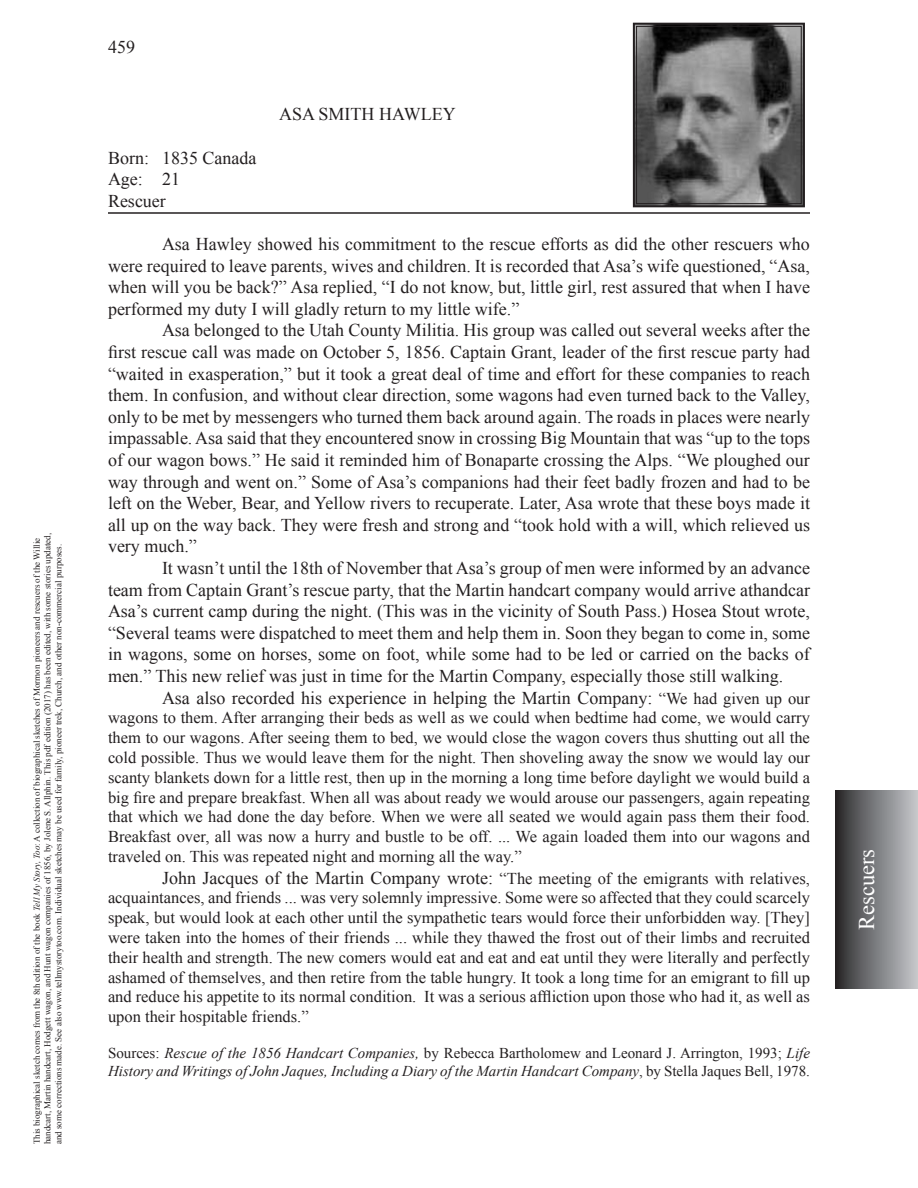
<style>
.page{position:relative;width:918px;height:1188px;background:#fff}
.page>*{position:absolute;margin:0;border:0;box-sizing:border-box;transform-origin:0 0}
.t1{font:22.5px "Times New Roman";color:#fff}
.t2{font:18px/21.6px "Times New Roman";color:#231f20;text-align:justify}
.t3{font:16.5px/19.8px "Times New Roman";color:#231f20;text-align:justify}
.t4{font:italic 15px/18px "Times New Roman";color:#231f20}
.t5{font:9px/10.8px "Times New Roman";color:#231f20}
.s1{font-style:italic}
.s2{font-size:16.5px}
.s3{font-size:18px}
.s4{font-style:normal}
</style>
<div class="page">
<div style="left:836px;top:791px;width:82px;height:197px;background:linear-gradient(to right,#2d2d2e,#c7c9cd)"></div>
<hr style="left:108px;top:212px;width:702px;height:2px;background:#231f20">
<svg style="left:632px;top:22px;width:173px;height:186px;background:#636262"></svg>
<div style="left:636px;top:26px;width:166px;height:178px;border:1px solid #231f20"></div>
<p class="t5" style="left:31px;top:1144px;width:613px;rotate:-90deg">This biographical sketch comes from the 8th edition of the book <span class="s1">Tell My Story, Too</span>: A collection of biographical sketches of Mormon pioneers and rescuers of the Willie handcart, Martin handcart, Hodgett wagon, and Hunt wagon companies of 1856, by Jolene S. Allphin. This pdf edition (2017) has been edited, with some stories updated, and some corrections made. See also www.tellmystorytoo.com. Individual sketches may be used for family, pioneer trek, Church, and other non-commercial purposes.</p>
<p class="t2" style="left:108px;top:36px;width:28px">459</p>
<p class="t2" style="left:279px;top:103px;width:178px">ASA SMITH HAWLEY</p>
<p class="t2" style="left:108px;top:147px;width:150px">Born: 1835 Canada</p>
<p class="t2" style="left:108px;top:168px;width:73px">Age: 21</p>
<p class="t2" style="left:108px;top:190px;width:59px">Rescuer</p>
<p class="t2" style="left:108px;top:233px;width:704px;text-indent:54px">Asa Hawley showed his commitment to the rescue efforts as did the other rescuers who were required to leave parents, wives and children. It is recorded that Asa’s wife questioned, “Asa, when will you be back?” Asa replied, “I do not know, but, little girl, rest assured that when I have performed my duty I will gladly return to my little wife.”</p>
<p class="t2" style="left:108px;top:319px;width:704px;text-indent:54px">Asa belonged to the Utah County Militia. His group was called out several weeks after the first rescue call was made on October 5, 1856. Captain Grant, leader of the first rescue party had “waited in exasperation,” but it took a great deal of time and effort for these companies to reach them. In confusion, and without clear direction, some wagons had even turned back to the Valley, only to be met by messengers who turned them back around again. The roads in places were nearly impassable. Asa said that they encountered snow in crossing Big Mountain that was “up to the tops of our wagon bows.” He said it reminded him of Bonaparte crossing the Alps. “We ploughed our way through and went on.” Some of Asa’s companions had their feet badly frozen and had to be left on the Weber, Bear, and Yellow rivers to recuperate. Later, Asa wrote that these boys made it all up on the way back. They were fresh and strong and “took hold with a will, which relieved us very much.”</p>
<p class="t2" style="left:108px;top:557px;width:704px;text-indent:54px">It wasn’t until the 18th of November that Asa’s group of men were informed by an advance team from Captain Grant’s rescue party, that the Martin handcart company would arrive athandcar Asa’s current camp during the night. (This was in the vicinity of South Pass.) Hosea Stout wrote, “Several teams were dispatched to meet them and help them in. Soon they began to come in, some in wagons, some on horses, some on foot, while some had to be led or carried on the backs of men.” This new relief was just in time for the Martin Company, especially those still walking.</p>
<p class="t2" style="left:162px;top:687px;width:650px">Asa also recorded his experience in helping the Martin Company: <span class="s2">“We had given up our</span></p>
<p class="t3" style="left:108px;top:708px;width:704px">wagons to them. After arranging their beds as well as we could when bedtime had come, we would carry them to our wagons. After seeing them to bed, we would close the wagon covers thus shutting out all the cold possible. Thus we would leave them for the night. Then shoveling away the snow we would lay our scanty blankets down for a little rest, then up in the morning a long time before daylight we would build a big fire and prepare breakfast. When all was about ready we would arouse our passengers, again repeating that which we had done the day before. When we were all seated we would again pass them their food.<br>Breakfast over, all was now a hurry and bustle to be off. ... We again loaded them into our wagons and traveled on. This was repeated night and morning all the way.”</p>
<p class="t3" style="left:108px;top:868px;width:704px;text-indent:54px"><span class="s3">John Jacques of the Martin Company wrote:</span> “The meeting of the emigrants with relatives, acquaintances, and friends ... was very solemnly impressive. Some were so affected that they could scarcely speak, but would look at each other until the sympathetic tears would force their unforbidden way. [They] were taken into the homes of their friends ... while they thawed the frost out of their limbs and recruited their health and strength. The new comers would eat and eat and eat until they were literally and perfectly ashamed of themselves, and then retire from the table hungry. It took a long time for an emigrant to fill up and reduce his appetite to its normal condition. It was a serious affliction upon those who had it, as well as upon their hospitable friends.”</p>
<p class="t4" style="left:108px;top:1044px;width:704px"><span class="s4">Sources:</span> Rescue of the 1856 Handcart Companies, <span class="s4">by Rebecca Bartholomew and Leonard J. Arrington, 1993;</span> Life<br>History and Writings of John Jaques, Including a Diary of the Martin Handcart Company<span class="s4">, by Stella Jaques Bell, 1978.</span></p>
<p class="t1" style="left:851px;top:930px;width:83px;rotate:-90deg">Rescuers</p>
</div>
